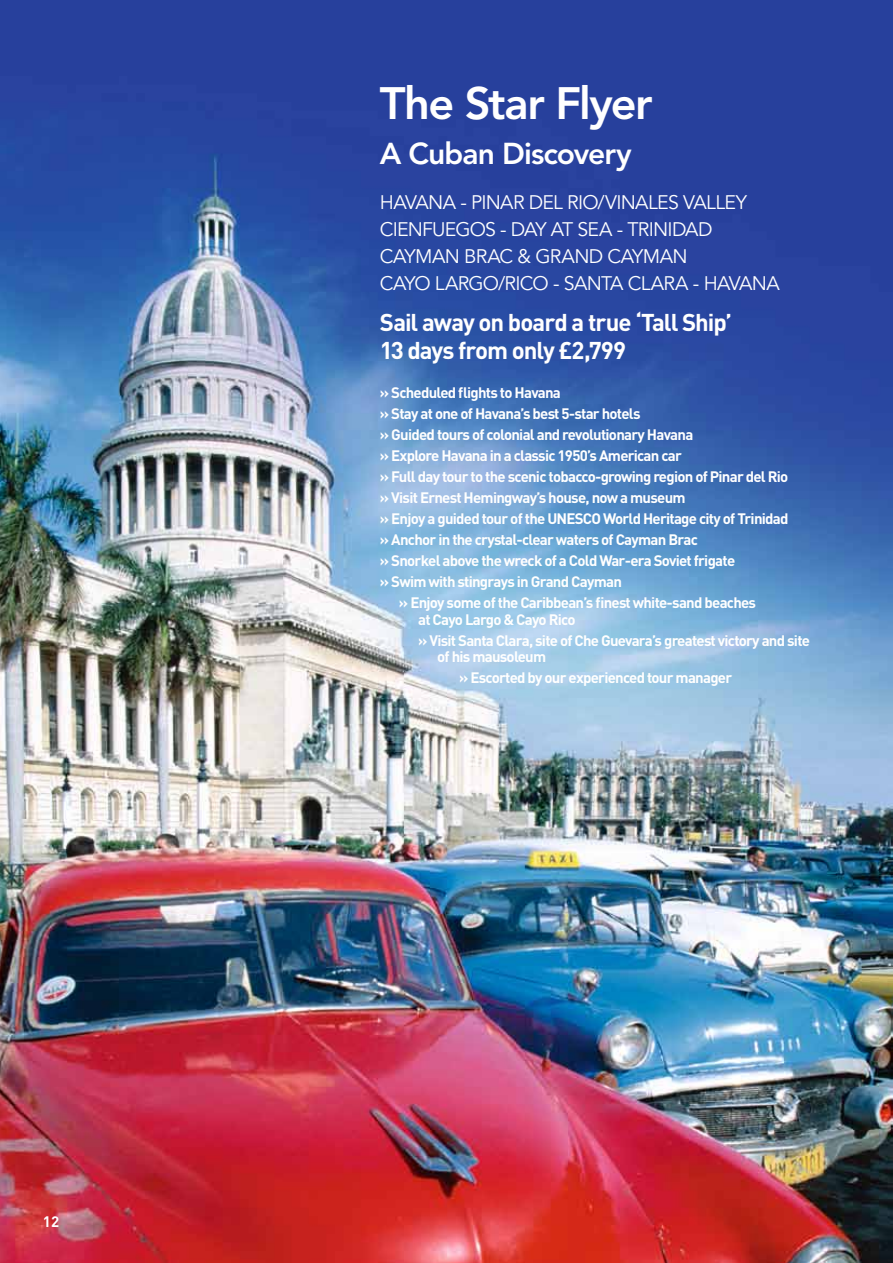
<style>
.page{position:relative;width:893px;height:1263px;background:#fff}
.page>*{position:absolute;margin:0;border:0;box-sizing:border-box;transform-origin:0 0}
.t1{font:800 45px "Avenir";letter-spacing:-.035em;color:#fff}
.t2{font:800 30px "Avenir";letter-spacing:-.03em;color:#fff}
.t3{font:700 24px/28.5px "DIN";letter-spacing:-.045em;color:#fff}
.t4{font:19.5px/27px "Avenir";letter-spacing:-.035em;color:#fff}
.t5{font:700 15px/21px "DIN";letter-spacing:-.05em;color:#fff}
</style>
<div class="page">
<img style="left:0;top:0;width:893px;height:1263px">
<p class="t5" style="left:43px;top:1210px;width:18px">12</p>
<h1 class="t1" style="left:380px;top:77px;width:274px">The Star Flyer</h1>
<h2 class="t2" style="left:380px;top:136px;width:253px">A Cuban Discovery</h2>
<h3 class="t4" style="left:380px;top:189px;width:402px">HAVANA - PINAR DEL RIO/VINALES VALLEY CIENFUEGOS - DAY AT SEA - TRINIDAD CAYMAN BRAC &amp; GRAND CAYMAN<br>CAYO LARGO/RICO - SANTA CLARA - HAVANA</h3>
<h3 class="t3" style="left:380px;top:307px;width:354px">Sail away on board a true ‘Tall Ship’<br>13 days from only £2,799</h3>
<p class="t5" style="left:380px;top:382px;width:183px">» Scheduled flights to Havana</p>
<p class="t5" style="left:380px;top:403px;width:262px">» Stay at one of Havana’s best 5-star hotels</p>
<p class="t5" style="left:380px;top:424px;width:315px">» Guided tours of colonial and revolutionary Havana</p>
<p class="t5" style="left:380px;top:445px;width:304px">» Explore Havana in a classic 1950’s American car</p>
<p class="t5" style="left:380px;top:466px;width:410px">» Full day tour to the scenic tobacco-growing region of Pinar del Rio</p>
<p class="t5" style="left:380px;top:487px;width:307px">» Visit Ernest Hemingway’s house, now a museum</p>
<p class="t5" style="left:380px;top:508px;width:410px">» Enjoy a guided tour of the UNESCO World Heritage city of Trinidad</p>
<p class="t5" style="left:380px;top:529px;width:319px">» Anchor in the crystal-clear waters of Cayman Brac</p>
<p class="t5" style="left:380px;top:550px;width:357px">» Snorkel above the wreck of a Cold War-era Soviet frigate</p>
<p class="t5" style="left:380px;top:571px;width:244px">» Swim with stingrays in Grand Cayman</p>
<p class="t5" style="left:399px;top:592px;width:359px">» Enjoy some of the Caribbean’s finest white-sand beaches</p>
<p class="t5" style="left:418px;top:608px;width:393px">at Cayo Largo &amp; Cayo Rico<br>» Visit Santa Clara, site of Che Guevara’s greatest victory and site</p>
<p class="t5" style="left:459px;top:646px;width:275px;text-indent:-22px">of his mausoleum<br>» Escorted by our experienced tour manager</p>
</div>
